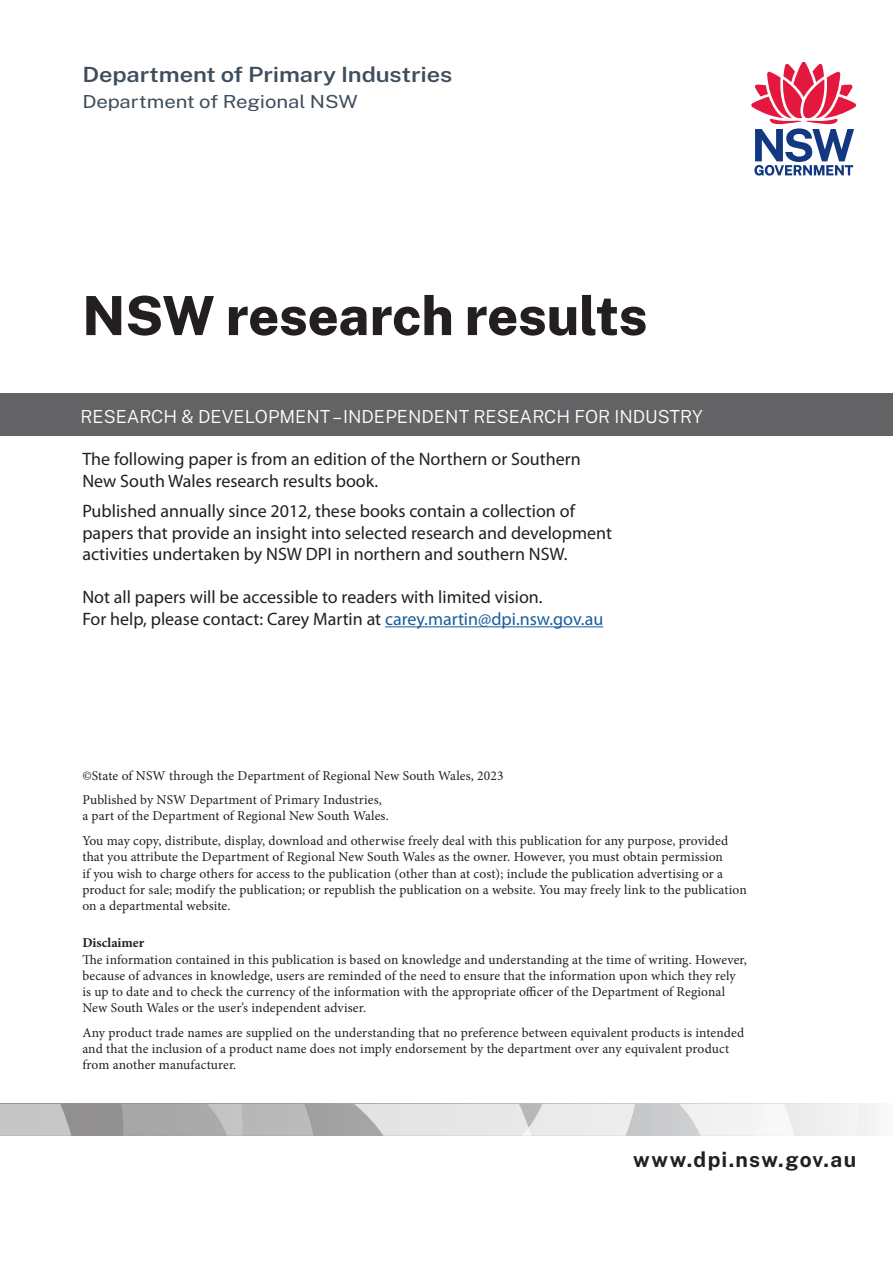
<style>
.page{position:relative;width:893px;height:1263px;background:#fff}
.page>*{position:absolute;margin:0;border:0;box-sizing:border-box;transform-origin:0 0}
.t1{font:800 54px "Public Sans";color:#231f20}
.cover_department_top_right{font:600 21px "Public Sans";letter-spacing:-.005em;color:#3e4e5d;scale:1.13 1}
.web_bottom_right{font:700 21px "Public Sans";letter-spacing:.055em;color:#231f20}
.t2{font:18px/21.6px "Myriad Pro";color:#231f20}
.t3{font:300 18px "Public Sans";color:#fff}
.cover_department_top_right-2{font:18px "Public Sans";letter-spacing:-.005em;color:#3e4e5d;scale:1.13 1}
._2020_text_imprint_page{font:13.5px/16.2px "Minion Pro";letter-spacing:.005em;color:#231f20}
._2020_imprint_subhead{font:700 13.5px "Minion Pro";color:#231f20}
.s1{color:#175d9e}
</style>
<div class="page">
<svg style="left:751px;top:62px;width:105px;height:114px"></svg>
<div style="left:0;top:393px;width:893px;height:43px;background:#636366"></div>
<hr style="left:385px;top:626px;width:218px;height:1px;background:#175d9e">
<svg style="left:71px;top:1104px;width:803px;height:32px;background:#afafb0"></svg>
<svg style="left:0;top:1104px;width:71px;height:32px;background:#c3c2c2"></svg>
<svg style="left:121px;top:1104px;width:192px;height:32px;background:#b1b0b1"></svg>
<svg style="left:679px;top:1104px;width:180px;height:32px"></svg>
<svg style="left:354px;top:1104px;width:281px;height:32px;background:#e1e1e2"></svg>
<p class="cover_department_top_right" style="left:82px;top:59px;width:329px">Department of Primary Industries</p>
<p class="cover_department_top_right-2" style="left:82px;top:88px;width:245px">Department of Regional NSW</p>
<p class="t1" style="left:82px;top:276px;width:567px">NSW research results</p>
<p class="t3" style="left:80px;top:404px;width:624px">RESEARCH &amp; DEVELOPMENT – INDEPENDENT RESEARCH FOR INDUSTRY</p>
<p class="t2" style="left:82px;top:448px;width:500px">The following paper is from an edition of the Northern or Southern<br>New South Wales research results book.</p>
<p class="t2" style="left:82px;top:500px;width:531px">Published annually since 2012, these books contain a collection of papers that provide an insight into selected research and development activities undertaken by NSW DPI in northern and southern NSW.</p>
<p class="t2" style="left:82px;top:586px;width:462px">Not all papers will be accessible to readers with limited vision.</p>
<p class="t2" style="left:82px;top:608px;width:522px">For help, please contact: Carey Martin at <span class="s1">carey.martin@dpi.nsw.gov.au</span></p>
<p class="_2020_text_imprint_page" style="left:82px;top:767px;width:423px">©State of NSW through the Department of Regional New South Wales, 2023</p>
<p class="_2020_text_imprint_page" style="left:82px;top:792px;width:308px">Published by NSW Department of Primary Industries, a part of the Department of Regional New South Wales.</p>
<p class="_2020_text_imprint_page" style="left:82px;top:833px;width:666px">You may copy, distribute, display, download and otherwise freely deal with this publication for any purpose, provided that you attribute the Department of Regional New South Wales as the owner. However, you must obtain permission<br>if you wish to charge others for access to the publication (other than at cost); include the publication advertising or a product for sale; modify the publication; or republish the publication on a website. You may freely link to the publication on a departmental website.</p>
<p class="_2020_imprint_subhead" style="left:82px;top:933px;width:63px">Disclaimer</p>
<p class="_2020_text_imprint_page" style="left:82px;top:951px;width:666px">The information contained in this publication is based on knowledge and understanding at the time of writing. However, because of advances in knowledge, users are reminded of the need to ensure that the information upon which they rely is up to date and to check the currency of the information with the appropriate officer of the Department of Regional New South Wales or the user’s independent adviser.</p>
<p class="_2020_text_imprint_page" style="left:82px;top:1024px;width:663px">Any product trade names are supplied on the understanding that no preference between equivalent products is intended and that the inclusion of a product name does not imply endorsement by the department over any equivalent product from another manufacturer.</p>
<p class="web_bottom_right" style="left:633px;top:1144px;width:224px">www.dpi.nsw.gov.au</p>
</div>
